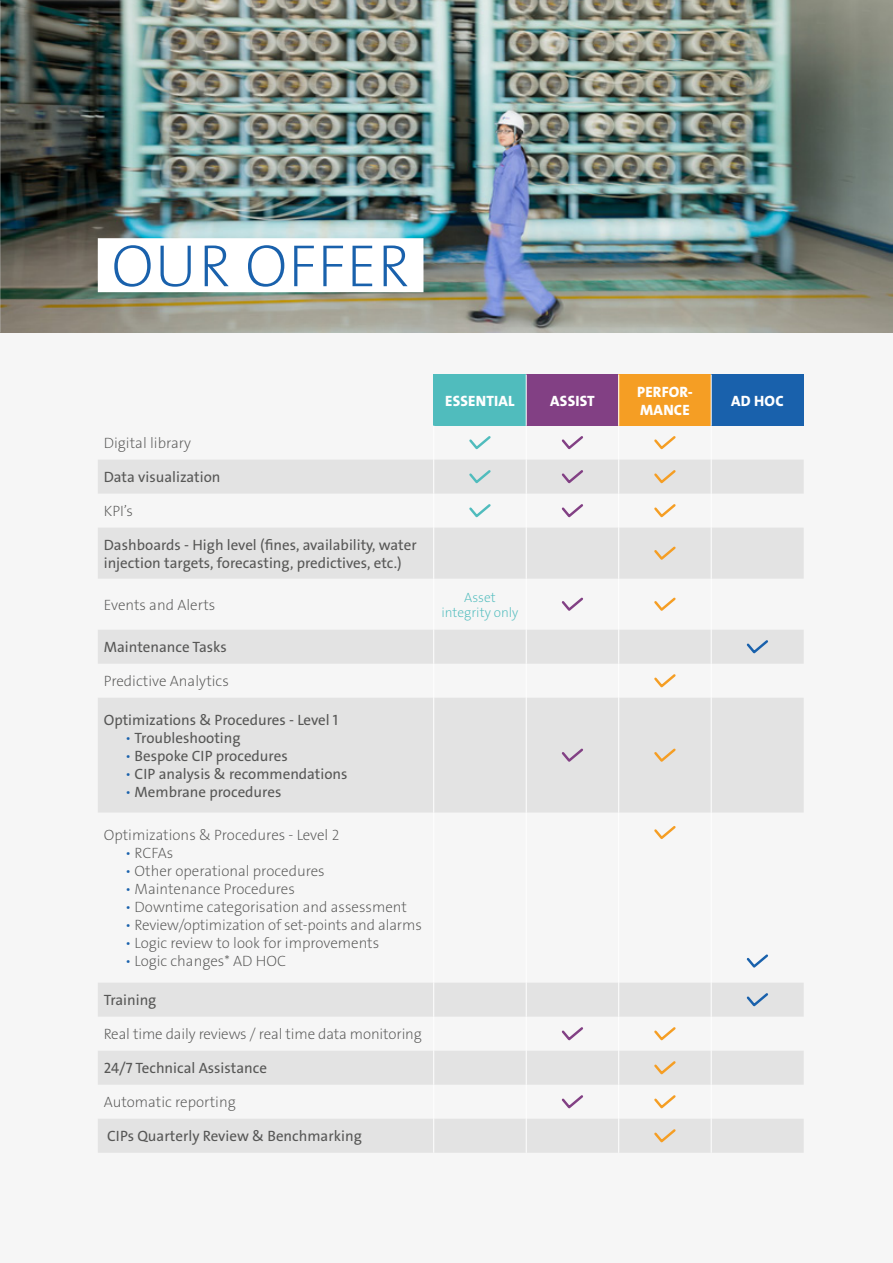
<style>
.page{position:relative;width:893px;height:1263px;background:#f6f6f6}
.page>*{position:absolute;margin:0;border:0;box-sizing:border-box;transform-origin:0 0}
.t1{font:60px "The Sans Veolia W2 Ex Lig";letter-spacing:.015em;color:#1961ac}
.t2{font:15px "The Sans Veolia W2 Ex Lig";color:#575756}
.t3{font:15px/18px "The Sans Veolia W5 Pla";color:#575756}
.t4{font:15px/18px "The Sans Veolia W8 Ex Bld";letter-spacing:.015em;color:#fff}
.t5{font:13.5px/15px "The Sans Veolia W2 Ex Lig";color:#50bcbd;text-align:center}
.s1{font-family:"The Sans Veolia W2 Ex Lig";color:#1961ac}
.s2{color:#1961ac}
</style>
<div class="page">
<img style="left:0;top:0;width:893px;height:333px">
<div style="left:98px;top:238px;width:325px;height:54px;background:#fff"></div>
<div style="left:434px;top:374px;width:92px;height:52px;background:#50bcbd"></div>
<div style="left:526px;top:374px;width:93px;height:52px;background:#824084"></div>
<div style="left:619px;top:374px;width:92px;height:52px;background:#f59e24"></div>
<div style="left:711px;top:374px;width:93px;height:52px;background:#1961ac"></div>
<svg style="left:98px;top:460px;width:706px;height:693px"></svg>
<hr style="left:526px;top:374px;width:1px;height:52px;background:#fff">
<hr style="left:618px;top:374px;width:1px;height:52px;background:#fff">
<hr style="left:433px;top:426px;width:1px;height:34px;background:#fff">
<hr style="left:526px;top:426px;width:1px;height:34px;background:#fff">
<hr style="left:618px;top:426px;width:1px;height:34px;background:#fff">
<hr style="left:433px;top:460px;width:1px;height:34px;background:#fff">
<hr style="left:526px;top:460px;width:1px;height:34px;background:#fff">
<hr style="left:618px;top:460px;width:1px;height:34px;background:#fff">
<hr style="left:433px;top:494px;width:1px;height:34px;background:#fff">
<hr style="left:526px;top:494px;width:1px;height:34px;background:#fff">
<hr style="left:618px;top:494px;width:1px;height:34px;background:#fff">
<hr style="left:433px;top:528px;width:1px;height:51px;background:#fff">
<hr style="left:526px;top:528px;width:1px;height:51px;background:#fff">
<hr style="left:618px;top:528px;width:1px;height:51px;background:#fff">
<hr style="left:433px;top:579px;width:1px;height:51px;background:#fff">
<hr style="left:526px;top:579px;width:1px;height:51px;background:#fff">
<hr style="left:618px;top:579px;width:1px;height:51px;background:#fff">
<hr style="left:433px;top:630px;width:1px;height:34px;background:#fff">
<hr style="left:526px;top:630px;width:1px;height:34px;background:#fff">
<hr style="left:618px;top:630px;width:1px;height:34px;background:#fff">
<hr style="left:433px;top:664px;width:1px;height:34px;background:#fff">
<hr style="left:526px;top:664px;width:1px;height:34px;background:#fff">
<hr style="left:618px;top:664px;width:1px;height:34px;background:#fff">
<hr style="left:433px;top:698px;width:1px;height:114px;background:#fff">
<hr style="left:526px;top:698px;width:1px;height:114px;background:#fff">
<hr style="left:618px;top:698px;width:1px;height:114px;background:#fff">
<hr style="left:433px;top:812px;width:1px;height:171px;background:#fff">
<hr style="left:526px;top:812px;width:1px;height:171px;background:#fff">
<hr style="left:618px;top:812px;width:1px;height:171px;background:#fff">
<hr style="left:433px;top:983px;width:1px;height:34px;background:#fff">
<hr style="left:526px;top:983px;width:1px;height:34px;background:#fff">
<hr style="left:618px;top:983px;width:1px;height:34px;background:#fff">
<hr style="left:433px;top:1017px;width:1px;height:34px;background:#fff">
<hr style="left:526px;top:1017px;width:1px;height:34px;background:#fff">
<hr style="left:618px;top:1017px;width:1px;height:34px;background:#fff">
<hr style="left:433px;top:1051px;width:1px;height:34px;background:#fff">
<hr style="left:526px;top:1051px;width:1px;height:34px;background:#fff">
<hr style="left:618px;top:1051px;width:1px;height:34px;background:#fff">
<hr style="left:433px;top:1085px;width:1px;height:34px;background:#fff">
<hr style="left:526px;top:1085px;width:1px;height:34px;background:#fff">
<hr style="left:618px;top:1085px;width:1px;height:34px;background:#fff">
<hr style="left:433px;top:1119px;width:1px;height:34px;background:#fff">
<hr style="left:526px;top:1119px;width:1px;height:34px;background:#fff">
<hr style="left:618px;top:1119px;width:1px;height:34px;background:#fff">
<hr style="left:711px;top:374px;width:1px;height:52px;background:#fff">
<hr style="left:711px;top:426px;width:1px;height:34px;background:#fff">
<hr style="left:711px;top:460px;width:1px;height:34px;background:#fff">
<hr style="left:711px;top:494px;width:1px;height:34px;background:#fff">
<hr style="left:711px;top:528px;width:1px;height:51px;background:#fff">
<hr style="left:711px;top:579px;width:1px;height:51px;background:#fff">
<hr style="left:711px;top:630px;width:1px;height:34px;background:#fff">
<hr style="left:711px;top:664px;width:1px;height:34px;background:#fff">
<hr style="left:711px;top:698px;width:1px;height:114px;background:#fff">
<hr style="left:711px;top:812px;width:1px;height:171px;background:#fff">
<hr style="left:711px;top:983px;width:1px;height:34px;background:#fff">
<hr style="left:711px;top:1017px;width:1px;height:34px;background:#fff">
<hr style="left:711px;top:1051px;width:1px;height:34px;background:#fff">
<hr style="left:711px;top:1085px;width:1px;height:34px;background:#fff">
<hr style="left:711px;top:1119px;width:1px;height:34px;background:#fff">
<svg style="left:469px;top:436px;width:22px;height:14px"></svg>
<svg style="left:561px;top:436px;width:22px;height:14px"></svg>
<svg style="left:654px;top:436px;width:22px;height:14px"></svg>
<svg style="left:467px;top:468px;width:26px;height:17px"></svg>
<svg style="left:559px;top:468px;width:26px;height:17px"></svg>
<svg style="left:652px;top:468px;width:26px;height:17px"></svg>
<svg style="left:467px;top:502px;width:26px;height:17px"></svg>
<svg style="left:559px;top:502px;width:26px;height:17px"></svg>
<svg style="left:652px;top:502px;width:26px;height:17px"></svg>
<svg style="left:652px;top:544px;width:26px;height:18px"></svg>
<svg style="left:559px;top:595px;width:26px;height:18px"></svg>
<svg style="left:652px;top:595px;width:26px;height:18px"></svg>
<svg style="left:744px;top:638px;width:26px;height:18px"></svg>
<svg style="left:652px;top:672px;width:26px;height:18px"></svg>
<svg style="left:559px;top:746px;width:26px;height:18px"></svg>
<svg style="left:652px;top:746px;width:26px;height:18px"></svg>
<svg style="left:652px;top:824px;width:26px;height:17px"></svg>
<svg style="left:744px;top:952px;width:26px;height:18px"></svg>
<svg style="left:744px;top:991px;width:26px;height:17px"></svg>
<svg style="left:559px;top:1025px;width:26px;height:17px"></svg>
<svg style="left:652px;top:1025px;width:26px;height:17px"></svg>
<svg style="left:652px;top:1059px;width:26px;height:17px"></svg>
<svg style="left:559px;top:1093px;width:26px;height:17px"></svg>
<svg style="left:652px;top:1093px;width:26px;height:17px"></svg>
<svg style="left:652px;top:1127px;width:26px;height:18px"></svg>
<h1 class="t1" style="left:111px;top:227px;width:300px">OUR OFFER</h1>
<p class="t4" style="left:445px;top:392px;width:71px">ESSENTIAL</p>
<p class="t4" style="left:550px;top:392px;width:46px">ASSIST</p>
<p class="t4" style="left:637px;top:383px;width:57px">PERFOR-<br>MANCE</p>
<p class="t4" style="left:731px;top:392px;width:54px">AD HOC</p>
<p class="t2" style="left:104px;top:433px;width:89px">Digital library</p>
<p class="t3" style="left:104px;top:468px;width:118px">Data visualization</p>
<p class="t2" style="left:104px;top:501px;width:31px">KPI’s</p>
<p class="t3" style="left:104px;top:536px;width:314px">Dashboards - High level (fines, availability, water injection targets, forecasting, predictives, etc.)</p>
<p class="t2" style="left:104px;top:595px;width:113px">Events and Alerts</p>
<p class="t5" style="left:441px;top:590px;width:79px">Asset integrity only</p>
<p class="t3" style="left:104px;top:638px;width:124px">Maintenance Tasks</p>
<p class="t2" style="left:104px;top:671px;width:127px">Predictive Analytics</p>
<p class="t3" style="left:104px;top:711px;width:236px">Optimizations &amp; Procedures - Level 1</p>
<p class="t3" style="left:125px;top:729px;width:117px"><span class="s1">•</span> Troubleshooting</p>
<p class="t3" style="left:125px;top:747px;width:164px"><span class="s1">•</span> Bespoke CIP procedures</p>
<p class="t3" style="left:125px;top:765px;width:224px"><span class="s1">•</span> CIP analysis &amp; recommendations</p>
<p class="t3" style="left:125px;top:783px;width:158px"><span class="s1">•</span> Membrane procedures</p>
<p class="t2" style="left:104px;top:825px;width:237px">Optimizations &amp; Procedures - Level 2</p>
<p class="t2" style="left:125px;top:843px;width:50px"><span class="s2">•</span> RCFAs</p>
<p class="t2" style="left:125px;top:861px;width:201px"><span class="s2">•</span> Other operational procedures</p>
<p class="t2" style="left:125px;top:879px;width:171px"><span class="s2">•</span> Maintenance Procedures</p>
<p class="t2" style="left:125px;top:897px;width:283px"><span class="s2">•</span> Downtime categorisation and assessment</p>
<p class="t2" style="left:125px;top:915px;width:298px"><span class="s2">•</span> Review/optimization of set-points and alarms</p>
<p class="t2" style="left:125px;top:933px;width:256px"><span class="s2">•</span> Logic review to look for improvements</p>
<p class="t2" style="left:125px;top:951px;width:163px"><span class="s2">•</span> Logic changes* AD HOC</p>
<p class="t3" style="left:104px;top:991px;width:54px">Training</p>
<p class="t2" style="left:104px;top:1024px;width:320px">Real time daily reviews / real time data monitoring</p>
<p class="t3" style="left:104px;top:1059px;width:165px">24/7 Technical Assistance</p>
<p class="t2" style="left:104px;top:1092px;width:133px">Automatic reporting</p>
<p class="t3" style="left:107px;top:1127px;width:256px">CIPs Quarterly Review &amp; Benchmarking</p>
</div>
